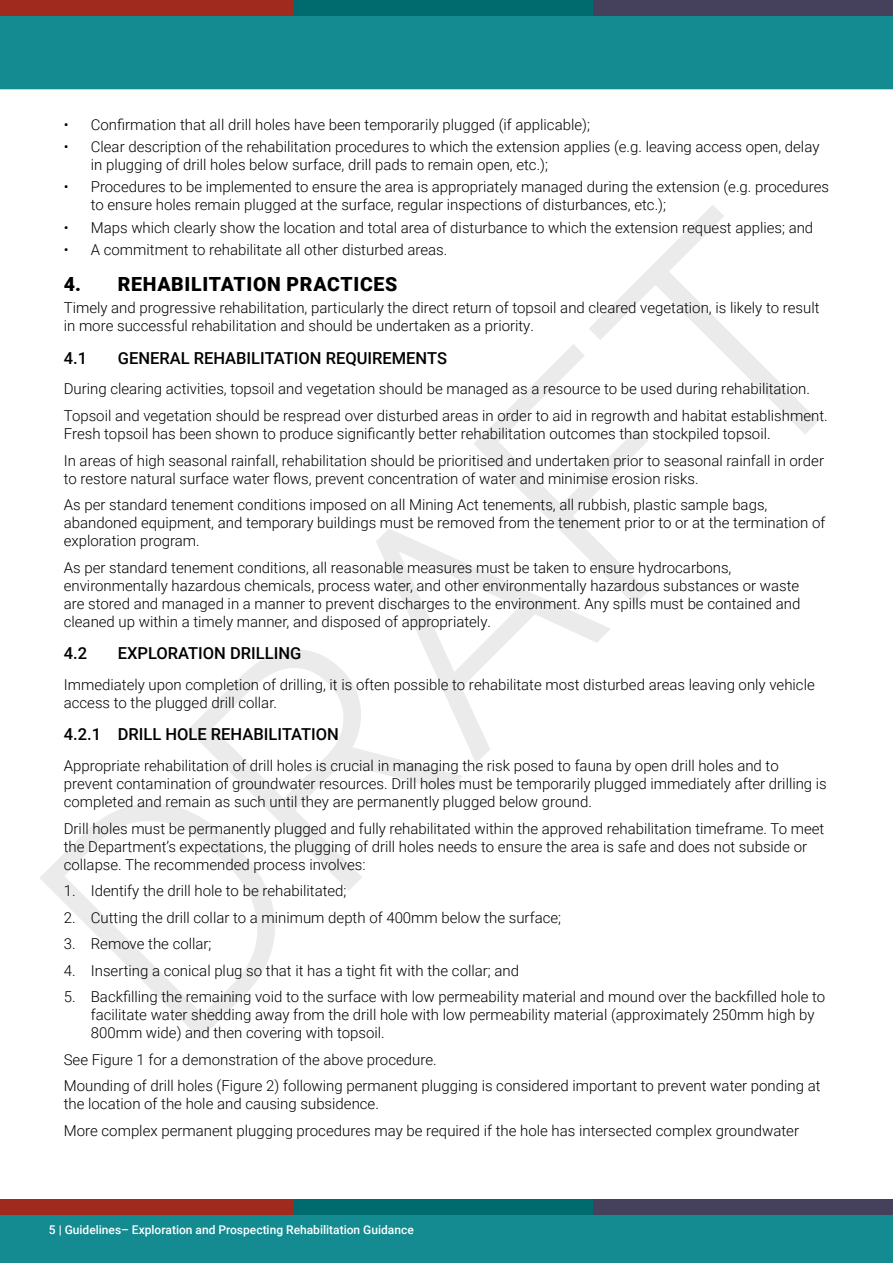
<style>
.page{position:relative;width:893px;height:1263px;background:#fff}
.page>*{position:absolute;margin:0;border:0;box-sizing:border-box;transform-origin:0 0}
.t1{font:300 320.7px "Roboto";color:#000}
.Heading_1{font:900 19.5px "Roboto";letter-spacing:.035em;color:#000}
.Heading_2{font:500 16.5px "Roboto";color:#000}
.Main_Copy{font:300 15px/18px "Roboto";color:#000}
.t2{font:500 12px "Roboto";color:#fff}
</style>
<div class="page">
<div style="left:0;top:15px;width:893px;height:74px;background:#138b91"></div>
<div style="left:0;top:0;width:299px;height:15px;background:#a02a1d"></div>
<div style="left:295px;top:0;width:299px;height:15px;background:#006b6e"></div>
<div style="left:594px;top:0;width:299px;height:15px;background:#45415d"></div>
<div style="left:0;top:1214px;width:893px;height:49px;background:#138b91"></div>
<div style="left:0;top:1199px;width:299px;height:15px;background:#a02a1d"></div>
<div style="left:295px;top:1199px;width:299px;height:15px;background:#006b6e"></div>
<div style="left:594px;top:1199px;width:299px;height:15px;background:#45415d"></div>
<p class="Main_Copy" style="left:64px;top:115px;width:528px">• Confirmation that all drill holes have been temporarily plugged (if applicable);</p>
<p class="Main_Copy" style="left:91px;top:137px;width:730px;text-indent:-27px">• Clear description of the rehabilitation procedures to which the extension applies (e.g. leaving access open, delay in plugging of drill holes below surface, drill pads to remain open, etc.);</p>
<p class="Main_Copy" style="left:91px;top:177px;width:740px;text-indent:-27px">• Procedures to be implemented to ensure the area is appropriately managed during the extension (e.g. procedures to ensure holes remain plugged at the surface, regular inspections of disturbances, etc.);</p>
<p class="Main_Copy" style="left:64px;top:218px;width:751px">• Maps which clearly show the location and total area of disturbance to which the extension request applies; and</p>
<p class="Main_Copy" style="left:64px;top:240px;width:385px">• A commitment to rehabilitate all other disturbed areas.</p>
<p class="Heading_1" style="left:64px;top:270px;width:335px">4. REHABILITATION PRACTICES</p>
<p class="Main_Copy" style="left:64px;top:298px;width:757px">Timely and progressive rehabilitation, particularly the direct return of topsoil and cleared vegetation, is likely to result in more successful rehabilitation and should be undertaken as a priority.</p>
<p class="Heading_2" style="left:64px;top:346px;width:25px">4.1</p>
<p class="Heading_2" style="left:118px;top:346px;width:331px">GENERAL REHABILITATION REQUIREMENTS</p>
<p class="Main_Copy" style="left:64px;top:380px;width:748px">During clearing activities, topsoil and vegetation should be managed as a resource to be used during rehabilitation.</p>
<p class="Main_Copy" style="left:64px;top:406px;width:765px">Topsoil and vegetation should be respread over disturbed areas in order to aid in regrowth and habitat establishment.<br>Fresh topsoil has been shown to produce significantly better rehabilitation outcomes than stockpiled topsoil.</p>
<p class="Main_Copy" style="left:64px;top:451px;width:762px">In areas of high seasonal rainfall, rehabilitation should be prioritised and undertaken prior to seasonal rainfall in order to restore natural surface water flows, prevent concentration of water and minimise erosion risks.</p>
<p class="Main_Copy" style="left:64px;top:495px;width:763px">As per standard tenement conditions imposed on all Mining Act tenements, all rubbish, plastic sample bags, abandoned equipment, and temporary buildings must be removed from the tenement prior to or at the termination of exploration program.</p>
<p class="Main_Copy" style="left:64px;top:558px;width:738px">As per standard tenement conditions, all reasonable measures must be taken to ensure hydrocarbons, environmentally hazardous chemicals, process water, and other environmentally hazardous substances or waste are stored and managed in a manner to prevent discharges to the environment. Any spills must be contained and cleaned up within a timely manner, and disposed of appropriately.</p>
<p class="Heading_2" style="left:64px;top:642px;width:25px">4.2</p>
<p class="Heading_2" style="left:118px;top:642px;width:185px">EXPLORATION DRILLING</p>
<p class="Main_Copy" style="left:64px;top:675px;width:752px">Immediately upon completion of drilling, it is often possible to rehabilitate most disturbed areas leaving only vehicle access to the plugged drill collar.</p>
<p class="Heading_2" style="left:64px;top:723px;width:277px">4.2.1 DRILL HOLE REHABILITATION</p>
<p class="Main_Copy" style="left:64px;top:756px;width:765px">Appropriate rehabilitation of drill holes is crucial in managing the risk posed to fauna by open drill holes and to prevent contamination of groundwater resources. Drill holes must be temporarily plugged immediately after drilling is completed and remain as such until they are permanently plugged below ground.</p>
<p class="Main_Copy" style="left:64px;top:819px;width:762px">Drill holes must be permanently plugged and fully rehabilitated within the approved rehabilitation timeframe. To meet the Department’s expectations, the plugging of drill holes needs to ensure the area is safe and does not subside or collapse. The recommended process involves:</p>
<p class="Main_Copy" style="left:64px;top:881px;width:284px">1. Identify the drill hole to be rehabilitated;</p>
<p class="Main_Copy" style="left:64px;top:908px;width:499px">2. Cutting the drill collar to a minimum depth of 400mm below the surface;</p>
<p class="Main_Copy" style="left:64px;top:934px;width:149px">3. Remove the collar;</p>
<p class="Main_Copy" style="left:64px;top:961px;width:457px">4. Inserting a conical plug so that it has a tight fit with the collar; and</p>
<p class="Main_Copy" style="left:91px;top:987px;width:736px;text-indent:-27px">5. Backfilling the remaining void to the surface with low permeability material and mound over the backfilled hole to facilitate water shedding away from the drill hole with low permeability material (approximately 250mm high by<br>800mm wide) and then covering with topsoil.</p>
<p class="Main_Copy" style="left:64px;top:1050px;width:374px">See Figure 1 for a demonstration of the above procedure.</p>
<p class="Main_Copy" style="left:64px;top:1076px;width:758px">Mounding of drill holes (Figure 2) following permanent plugging is considered important to prevent water ponding at the location of the hole and causing subsidence.</p>
<p class="Main_Copy" style="left:64px;top:1121px;width:737px">More complex permanent plugging procedures may be required if the hole has intersected complex groundwater</p>
<h1 class="t1" style="left:-59px;top:820px;width:990px;rotate:-45deg">DRAFT</h1>
<p class="t2" style="left:49px;top:1221px;width:366px">5 | Guidelines– Exploration and Prospecting Rehabilitation Guidance</p>
</div>
